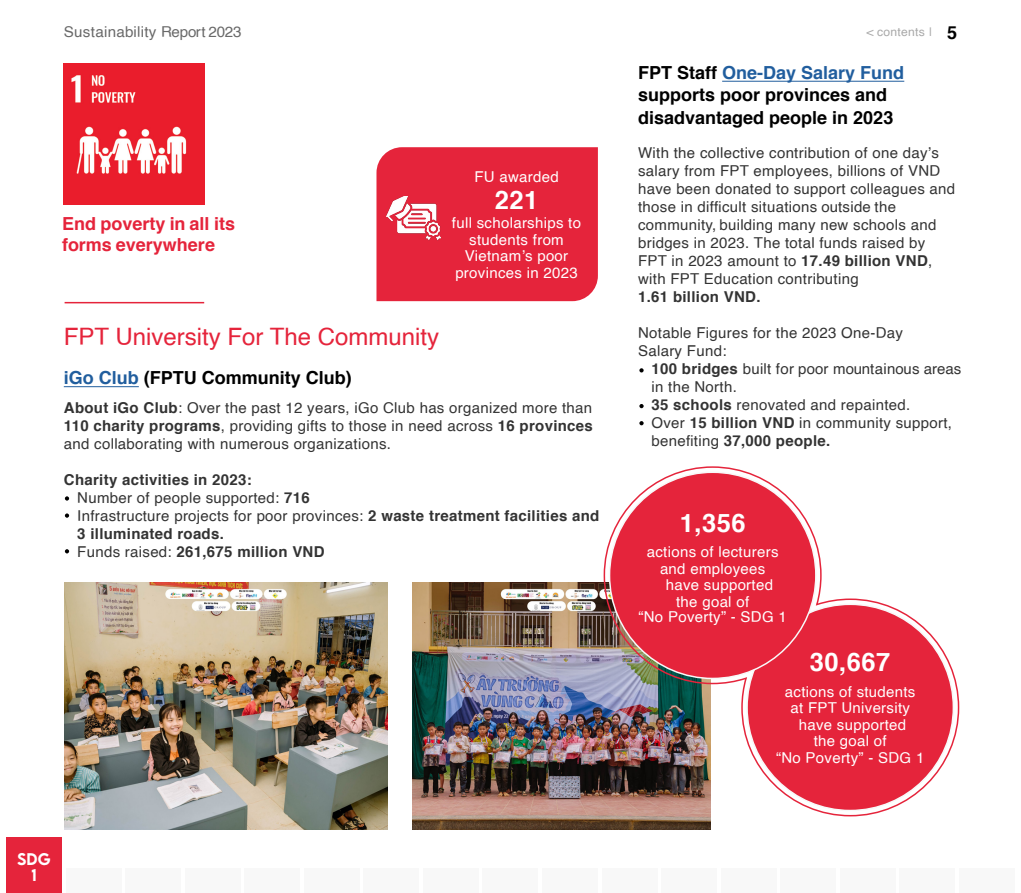
<style>
.page{position:relative;width:1021px;height:893px;background:#fff}
.page>*{position:absolute;margin:0;border:0;box-sizing:border-box;transform-origin:0 0}
.t1{font:700 25.5px "Helvetica";letter-spacing:.02em;color:#fff}
.t2{font:24px "Helvetica";color:#e5243b}
.t3{font:700 18px/22.5px "Helvetica";color:#000}
.t4{font:700 18px/21px "Helvetica";color:#e5243b}
.t5{font:15px/18px "Helvetica";letter-spacing:.02em;color:#333}
.t6{font:15px/16.5px "Helvetica";letter-spacing:.02em;color:#fff;text-align:center}
.t7{font:700 15px/18px "Helvetica";letter-spacing:.02em;color:#333}
.t8{font:15px "Helvetica";letter-spacing:.02em;color:#696969}
.t9{font:500 15px/16.5px "LEMONMILK";color:#fff;text-align:center}
.t10{font:12px "Helvetica";letter-spacing:.02em;color:#a9a9a9}
.s1{color:#215e9e}
.s2{font-weight:700}
.s3{font-weight:400}
</style>
<div class="page">
<div style="left:483px;top:868px;width:55px;height:25px;background:#f8f8f8"></div>
<div style="left:244px;top:868px;width:56px;height:25px;background:#f8f8f8"></div>
<div style="left:721px;top:868px;width:55px;height:25px;background:#f8f8f8"></div>
<div style="left:125px;top:868px;width:56px;height:25px;background:#f8f8f8"></div>
<div style="left:602px;top:868px;width:55px;height:25px;background:#f8f8f8"></div>
<div style="left:364px;top:868px;width:55px;height:25px;background:#f8f8f8"></div>
<div style="left:840px;top:868px;width:55px;height:25px;background:#f8f8f8"></div>
<div style="left:66px;top:868px;width:55px;height:25px;background:#f8f8f8"></div>
<div style="left:542px;top:868px;width:55px;height:25px;background:#f8f8f8"></div>
<div style="left:304px;top:868px;width:55px;height:25px;background:#f8f8f8"></div>
<div style="left:780px;top:868px;width:56px;height:25px;background:#f8f8f8"></div>
<div style="left:959px;top:868px;width:55px;height:25px;background:#f8f8f8"></div>
<div style="left:185px;top:868px;width:55px;height:25px;background:#f8f8f8"></div>
<div style="left:661px;top:868px;width:55px;height:25px;background:#f8f8f8"></div>
<div style="left:423px;top:868px;width:55px;height:25px;background:#f8f8f8"></div>
<div style="left:899px;top:868px;width:56px;height:25px;background:#f8f8f8"></div>
<img style="left:64px;top:64px;width:140px;height:140px">
<div style="left:6px;top:838px;width:56px;height:55px;background:#e5243b"></div>
<hr style="left:64px;top:386px;width:75px;height:1px;background:#215e9e">
<hr style="left:722px;top:81px;width:182px;height:1px;background:#215e9e">
<img style="left:412px;top:583px;width:298px;height:246px">
<img style="left:65px;top:583px;width:322px;height:246px">
<hr style="left:65px;top:302px;width:139px;height:1px;background:#e5243b">
<div style="left:376px;top:147px;width:222px;height:154px;background:#e5243b"></div>
<img style="left:386px;top:197px;width:55px;height:47px">
<img style="left:603px;top:466px;width:357px;height:351px">
<div style="left:609px;top:472px;width:206px;height:206px;background:#e5243b;border-radius:50%"></div>
<svg style="left:65px;top:496px;width:4px;height:5px"></svg>
<svg style="left:65px;top:513px;width:4px;height:5px"></svg>
<svg style="left:65px;top:549px;width:4px;height:4px"></svg>
<svg style="left:639px;top:421px;width:4px;height:4px"></svg>
<svg style="left:639px;top:404px;width:4px;height:4px"></svg>
<svg style="left:639px;top:368px;width:4px;height:4px"></svg>
<p class="t8" style="left:64px;top:20px;width:179px">Sustainability Report 2023</p>
<p class="t10" style="left:866px;top:23px;width:67px">&lt; contents |</p>
<p class="t3" style="left:638px;top:62px;width:268px">FPT Staff <span class="s1">One-Day Salary Fund </span>supports poor provinces and disadvantaged people in 2023</p>
<p class="t3" style="left:947px;top:21px;width:12px">5</p>
<p class="t4" style="left:62px;top:213px;width:174px">End poverty in all its forms everywhere</p>
<p class="t6" style="left:474px;top:169px;width:86px">FU awarded</p>
<h1 class="t1" style="left:495px;top:179px;width:45px">221</h1>
<p class="t6" style="left:452px;top:215px;width:131px">full scholarships to students from<br>Vietnam’s poor provinces in 2023</p>
<h2 class="t2" style="left:64px;top:318px;width:377px">FPT University For The Community</h2>
<p class="t3" style="left:64px;top:367px;width:289px"><span class="s1">iGo Club</span> (FPTU Community Club)</p>
<p class="t5" style="left:64px;top:399px;width:530px;text-align:justify"><span class="s2">About iGo Club</span>: Over the past 12 years, iGo Club has organized more than <span class="s2">110 charity programs</span>, providing gifts to those in need across <span class="s2">16 provinces </span>and collaborating with numerous organizations.</p>
<p class="t7" style="left:77px;top:471px;width:523px;text-indent:-13px">Charity activities in 2023:<br><span class="s3">Number of people supported:</span> 716<br><span class="s3">Infrastructure projects for poor provinces:</span> 2 waste treatment facilities and 3 illuminated roads.<br><span class="s3">Funds raised:</span> 261,675 million VND</p>
<p class="t5" style="left:638px;top:145px;width:318px">With the collective contribution of one day’s salary from FPT employees, billions of VND have been donated to support colleagues and those in difficult situations outside the community, building many new schools and bridges in 2023. The total funds raised by FPT in 2023 amount to <span class="s2">17.49 billion VND</span>, with FPT Education contributing</p>
<p class="t7" style="left:638px;top:288px;width:124px">1.61 billion VND.</p>
<p class="t5" style="left:638px;top:325px;width:266px">Notable Figures for the 2023 One-Day<br>Salary Fund:</p>
<p class="t5" style="left:651px;top:361px;width:311px"><span class="s2">100 bridges</span> built for poor mountainous areas in the North.<br><span class="s2">35 schools</span> renovated and repainted.<br>Over <span class="s2">15 billion VND</span> in community support, benefiting <span class="s2">37,000 people.</span></p>
<h1 class="t1" style="left:679px;top:502px;width:67px">1,356</h1>
<p class="t6" style="left:647px;top:544px;width:133px">actions of lecturers</p>
<p class="t6" style="left:660px;top:561px;width:107px">and employees</p>
<p class="t6" style="left:665px;top:577px;width:109px">have supported</p>
<p class="t6" style="left:676px;top:594px;width:75px">the goal of</p>
<p class="t6" style="left:638px;top:609px;width:150px">“No Poverty” - SDG 1</p>
<h1 class="t1" style="left:810px;top:642px;width:82px">30,667</h1>
<p class="t6" style="left:776px;top:684px;width:150px">actions of students<br>at FPT University have supported<br>the goal of<br>“No Poverty” - SDG 1</p>
<p class="t9" style="left:17px;top:850px;width:35px">SDG<br>1</p>
</div>
